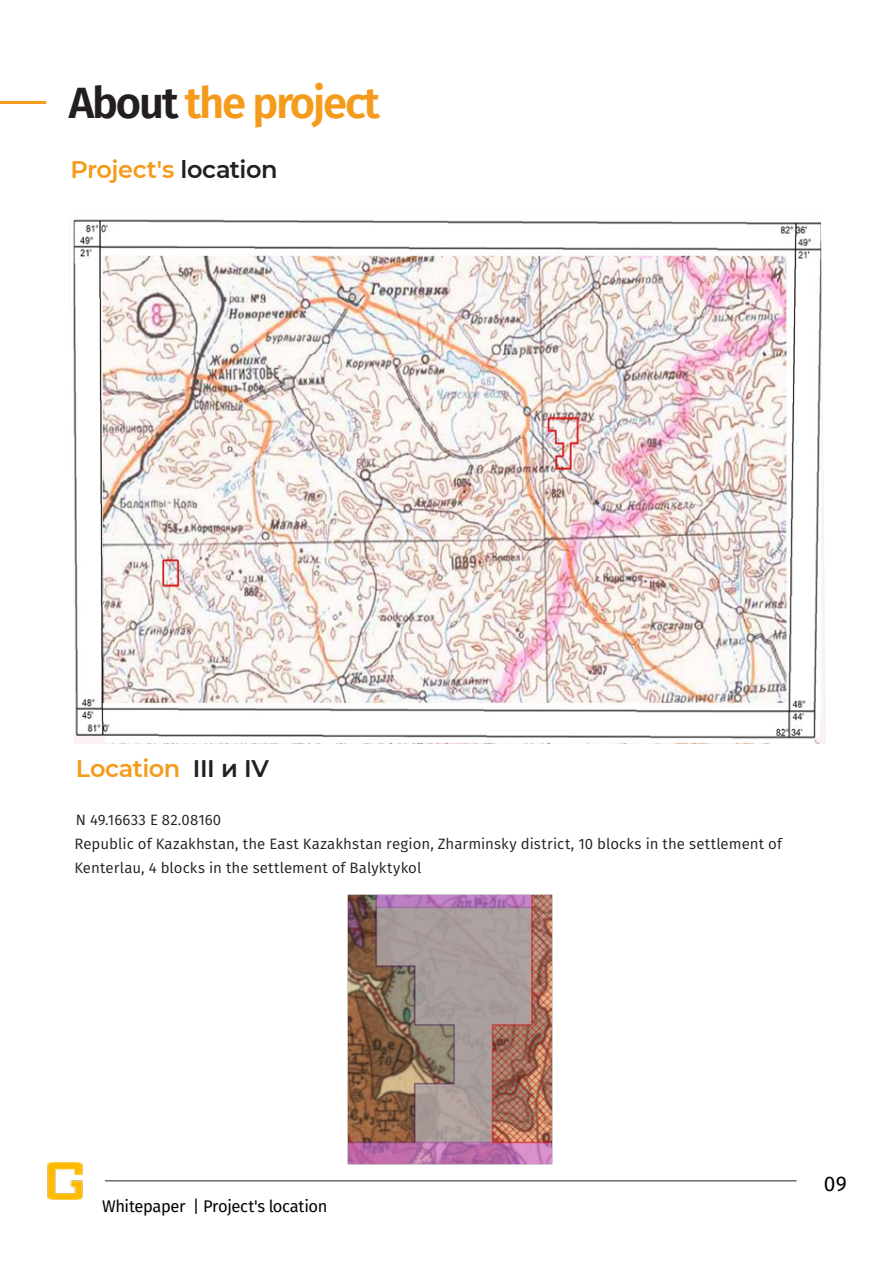
<style>
.page{position:relative;width:893px;height:1263px;background:#fff}
.page>*{position:absolute;margin:0;border:0;box-sizing:border-box;transform-origin:0 0}
.t1{font:600 43.5px "Fira Sans";letter-spacing:-.05em;color:#f59b1c}
._6_pt_Small_Text{font:600 24px "Montserrat";letter-spacing:-.02em;color:#f59b1c}
.t2{font:21px "Fira Sans";color:#040503}
._6_pt_Small_Text-2{font:16.5px "Fira Sans";letter-spacing:-.025em;color:#040503}
._6_pt_Small_Text-3{font:15px/24px "Fira Sans";letter-spacing:.01em;color:#231f20}
.s1{color:#231f20}
</style>
<div class="page">
<hr style="left:105px;top:1180px;width:691px;height:1px;background:#231f20">
<img style="left:47px;top:1162px;width:36px;height:37px">
<hr style="left:0;top:101px;width:46px;height:3px;background:#f59b1c">
<img style="left:73px;top:219px;width:753px;height:525px">
<img style="left:347px;top:894px;width:206px;height:271px">
<p class="t1" style="left:69px;top:67px;width:313px"><span class="s1">About</span> the project</p>
<p class="_6_pt_Small_Text" style="left:70px;top:152px;width:209px">Project's <span class="s1">location</span></p>
<p class="_6_pt_Small_Text" style="left:76px;top:752px;width:195px">Location <span class="s1">III и IV</span></p>
<p class="_6_pt_Small_Text-3" style="left:76px;top:809px;width:147px">N 49.16633 E 82.08160</p>
<p class="_6_pt_Small_Text-3" style="left:74px;top:833px;width:709px">Republic of Kazakhstan, the East Kazakhstan region, Zharminsky district, 10 blocks in the settlement of<br>Kenterlau, 4 blocks in the settlement of Balyktykol</p>
<p class="_6_pt_Small_Text-2" style="left:102px;top:1194px;width:227px">Whitepaper | Project's location</p>
<h3 class="t2" style="left:824px;top:1167px;width:24px">09</h3>
</div>
